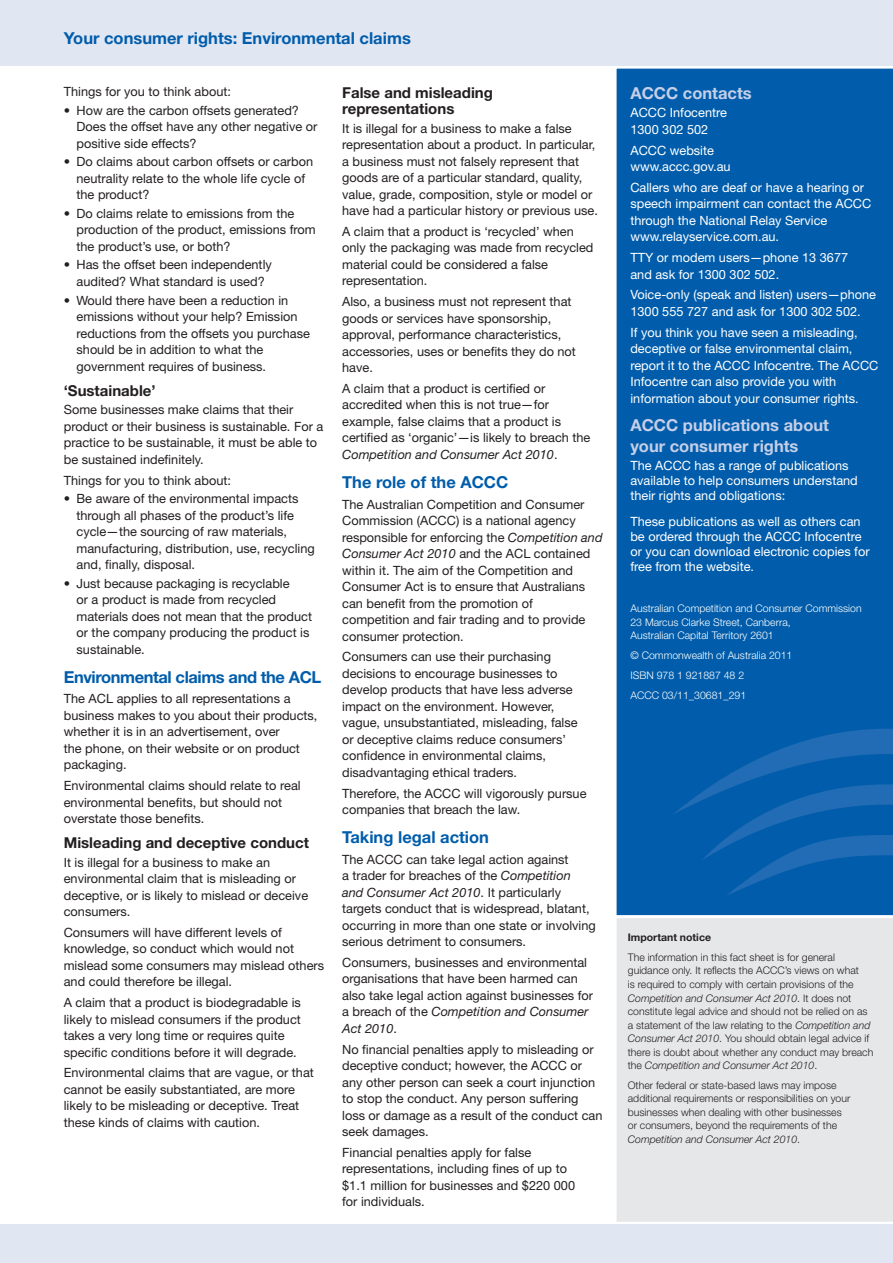
<style>
.page{position:relative;width:893px;height:1263px;background:#fff}
.page>*{position:absolute;margin:0;border:0;box-sizing:border-box;transform-origin:0 0}
.t1{font:700 16.5px "Helvetica Neue LT Std";color:#015dab}
.t2{font:700 16.5px/20.2px "Helvetica Neue LT Std";color:#c6cfe8}
.t3{font:700 16.5px "Helvetica Neue LT Std";letter-spacing:-.025em;color:#015dab}
.t4{font:700 15px/16.5px "Helvetica Neue LT Std";color:#231f20}
.t5{font:12.75px/16.5px "Helvetica Neue LT Std";color:#231f20}
.t6{font:12.75px/16.5px "Helvetica Neue LT Std";color:#fff}
.t7{font:300 10.5px/13.5px "Helvetica Neue LT Std";color:#231f20}
.t8{font:300 10.5px/13.5px "Helvetica Neue LT Std";color:#fff}
.t9{font:700 10.5px "Helvetica Neue LT Std";color:#231f20}
.s1{font-style:italic}
</style>
<div class="page">
<div style="left:615px;top:916px;width:278px;height:307px;background:#e6e7e9"></div>
<hr style="left:614px;top:918px;width:3px;height:304px;background:#fff">
<hr style="left:614px;top:1222px;width:279px;height:3px;background:#fff">
<div style="left:0;top:1225px;width:893px;height:38px;background:#e1e6f3"></div>
<div style="left:615px;top:68px;width:278px;height:850px;background:#015dab"></div>
<svg style="left:672px;top:729px;width:221px;height:167px;background:#0960ad"></svg>
<div style="left:0;top:0;width:893px;height:66px;background:#e1e6f3"></div>
<p class="t1" style="left:64px;top:32px;width:349px">Your consumer rights: Environmental claims</p>
<p class="t5" style="left:64px;top:85px;width:169px">Things for you to think about:</p>
<p class="t5" style="left:77px;top:103px;width:242px;text-indent:-13px">• How are the carbon offsets generated?<br>Does the offset have any other negative or positive side effects?</p>
<p class="t5" style="left:77px;top:155px;width:238px;text-indent:-13px">• Do claims about carbon offsets or carbon neutrality relate to the whole life cycle of the product?</p>
<p class="t5" style="left:77px;top:207px;width:241px;text-indent:-13px">• Do claims relate to emissions from the production of the product, emissions from the product’s use, or both?</p>
<p class="t5" style="left:64px;top:258px;width:210px;text-align:center">• Has the offset been independently audited? What standard is used?</p>
<p class="t5" style="left:77px;top:293px;width:235px;text-indent:-13px">• Would there have been a reduction in emissions without your help? Emission reductions from the offsets you purchase should be in addition to what the government requires of business.</p>
<p class="t4" style="left:64px;top:384px;width:93px">‘Sustainable’</p>
<p class="t5" style="left:64px;top:403px;width:261px">Some businesses make claims that their product or their business is sustainable. For a practice to be sustainable, it must be able to be sustained indefinitely.</p>
<p class="t5" style="left:64px;top:473px;width:169px">Things for you to think about:</p>
<p class="t5" style="left:77px;top:492px;width:240px;text-indent:-13px">• Be aware of the environmental impacts through all phases of the product’s life cycle—the sourcing of raw materials, manufacturing, distribution, use, recycling and, finally, disposal.</p>
<p class="t5" style="left:77px;top:576px;width:237px;text-indent:-13px">• Just because packaging is recyclable<br>or a product is made from recycled materials does not mean that the product or the company producing the product is sustainable.</p>
<p class="t3" style="left:64px;top:671px;width:259px">Environmental claims and the ACL</p>
<p class="t5" style="left:64px;top:692px;width:255px">The ACL applies to all representations a business makes to you about their products, whether it is in an advertisement, over<br>the phone, on their website or on product packaging.</p>
<p class="t5" style="left:64px;top:779px;width:238px">Environmental claims should relate to real environmental benefits, but should not overstate those benefits.</p>
<p class="t4" style="left:64px;top:836px;width:247px">Misleading and deceptive conduct</p>
<p class="t5" style="left:64px;top:855px;width:246px">It is illegal for a business to make an environmental claim that is misleading or deceptive, or is likely to mislead or deceive consumers.</p>
<p class="t5" style="left:64px;top:926px;width:262px">Consumers will have different levels of knowledge, so conduct which would not mislead some consumers may mislead others and could therefore be illegal.</p>
<p class="t5" style="left:64px;top:996px;width:239px">A claim that a product is biodegradable is likely to mislead consumers if the product takes a very long time or requires quite specific conditions before it will degrade.</p>
<p class="t5" style="left:64px;top:1066px;width:252px">Environmental claims that are vague, or that cannot be easily substantiated, are more likely to be misleading or deceptive. Treat these kinds of claims with caution.</p>
<p class="t4" style="left:342px;top:86px;width:152px">False and misleading representations</p>
<p class="t5" style="left:342px;top:121px;width:257px">It is illegal for a business to make a false representation about a product. In particular, a business must not falsely represent that goods are of a particular standard, quality, value, grade, composition, style or model or have had a particular history or previous use.</p>
<p class="t5" style="left:342px;top:225px;width:253px">A claim that a product is ‘recycled’ when only the packaging was made from recycled material could be considered a false representation.</p>
<p class="t5" style="left:342px;top:295px;width:235px">Also, a business must not represent that goods or services have sponsorship, approval, performance characteristics, accessories, uses or benefits they do not have.</p>
<p class="t5" style="left:342px;top:382px;width:250px">A claim that a product is certified or accredited when this is not true—for example, false claims that a product is certified as ‘organic’—is likely to breach the <span class="s1">Competition and Consumer Act 2010</span>.</p>
<p class="t1" style="left:342px;top:476px;width:168px">The role of the ACCC</p>
<p class="t5" style="left:342px;top:497px;width:262px">The Australian Competition and Consumer Commission (ACCC) is a national agency responsible for enforcing the <span class="s1">Competition and Consumer Act 2010</span> and the ACL contained within it. The aim of the Competition and Consumer Act is to ensure that Australians can benefit from the promotion of competition and fair trading and to provide consumer protection.</p>
<p class="t5" style="left:342px;top:650px;width:237px">Consumers can use their purchasing decisions to encourage businesses to develop products that have less adverse impact on the environment. However, vague, unsubstantiated, misleading, false or deceptive claims reduce consumers’ confidence in environmental claims, disadvantaging ethical traders.</p>
<p class="t5" style="left:342px;top:786px;width:246px">Therefore, the ACCC will vigorously pursue companies that breach the law.</p>
<p class="t1" style="left:342px;top:831px;width:148px">Taking legal action</p>
<p class="t5" style="left:342px;top:852px;width:255px">The ACCC can take legal action against<br>a trader for breaches of the <span class="s1">Competition<br>and Consumer Act 2010</span>. It particularly targets conduct that is widespread, blatant, occurring in more than one state or involving serious detriment to consumers.</p>
<p class="t5" style="left:342px;top:955px;width:253px">Consumers, businesses and environmental organisations that have been harmed can also take legal action against businesses for a breach of the <span class="s1">Competition and Consumer Act 2010</span>.</p>
<p class="t5" style="left:342px;top:1042px;width:262px">No financial penalties apply to misleading or deceptive conduct; however, the ACCC or any other person can seek a court injunction to stop the conduct. Any person suffering loss or damage as a result of the conduct can seek damages.</p>
<p class="t5" style="left:342px;top:1145px;width:234px">Financial penalties apply for false representations, including fines of up to $1.1 million for businesses and $220 000 for individuals.</p>
<p class="t2" style="left:630px;top:85px;width:123px">ACCC contacts</p>
<p class="t6" style="left:630px;top:106px;width:98px">ACCC Infocentre<br>1300 302 502</p>
<p class="t6" style="left:630px;top:143px;width:102px">ACCC website www.accc.gov.au</p>
<p class="t6" style="left:630px;top:181px;width:242px">Callers who are deaf or have a hearing or speech impairment can contact the ACCC through the National Relay Service www.relayservice.com.au.</p>
<p class="t6" style="left:630px;top:251px;width:219px">TTY or modem users—phone 13 3677 and ask for 1300 302 502.</p>
<p class="t6" style="left:630px;top:288px;width:247px">Voice-only (speak and listen) users—phone<br>1300 555 727 and ask for 1300 302 502.</p>
<p class="t6" style="left:630px;top:325px;width:250px">If you think you have seen a misleading, deceptive or false environmental claim, report it to the ACCC Infocentre. The ACCC Infocentre can also provide you with information about your consumer rights.</p>
<p class="t2" style="left:630px;top:417px;width:200px">ACCC publications about your consumer rights</p>
<p class="t6" style="left:630px;top:460px;width:229px;line-height:15px">The ACCC has a range of publications available to help consumers understand their rights and obligations:</p>
<p class="t6" style="left:630px;top:515px;width:241px;line-height:15px">These publications as well as others can be ordered through the ACCC Infocentre or you can download electronic copies for free from the website.</p>
<p class="t8" style="left:630px;top:603px;width:233px">Australian Competition and Consumer Commission<br>23 Marcus Clarke Street, Canberra,<br>Australian Capital Territory 2601</p>
<p class="t8" style="left:630px;top:646px;width:164px;line-height:20px">© Commonwealth of Australia 2011<br>ISBN 978 1 921887 48 2<br>ACCC 03/11_30681_291</p>
<p class="t9" style="left:628px;top:934px;width:85px">Important notice</p>
<p class="t7" style="left:628px;top:952px;width:247px">The information in this fact sheet is for general guidance only. It reflects the ACCC’s views on what<br>is required to comply with certain provisions of the <span class="s1">Competition and Consumer Act 2010</span>. It does not constitute legal advice and should not be relied on as a statement of the law relating to the <span class="s1">Competition and Consumer Act 2010</span>. You should obtain legal advice if there is doubt about whether any conduct may breach the <span class="s1">Competition and Consumer Act 2010</span>.</p>
<p class="t7" style="left:628px;top:1080px;width:224px">Other federal or state-based laws may impose additional requirements or responsibilities on your businesses when dealing with other businesses or consumers, beyond the requirements of the <span class="s1">Competition and Consumer Act 2010</span>.</p>
</div>
